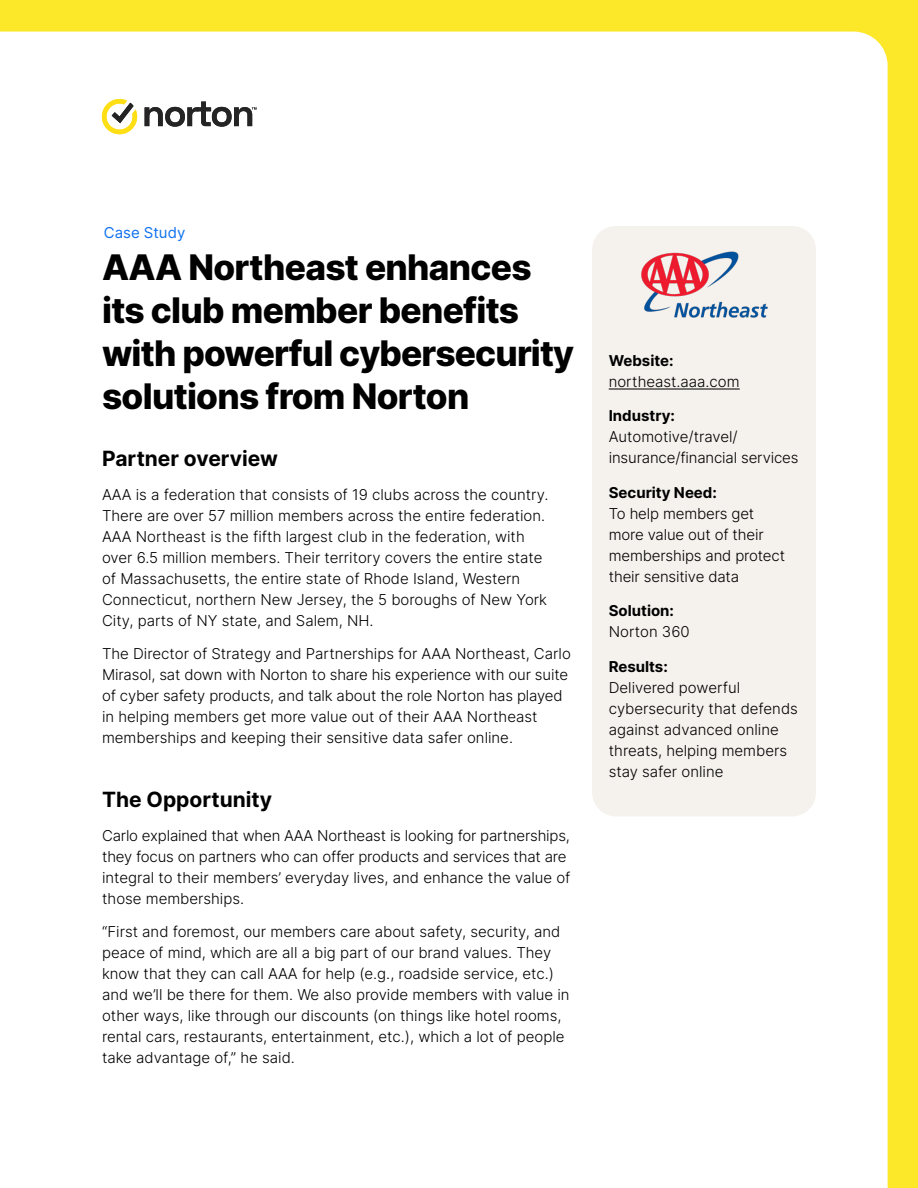
<style>
.page{position:relative;width:918px;height:1188px;background:#fce829}
.page>*{position:absolute;margin:0;border:0;box-sizing:border-box;transform-origin:0 0}
.t1{font:800 35.25px/42.9px "Inter";letter-spacing:-.02em;color:#000}
.t2{font:700 21px "Inter";color:#000}
.t3{font:300 15px/21px "Inter";color:#000}
.t4{font:700 15px "Inter";color:#000}
.t5{font:15px "Inter";color:#0f71f0}
</style>
<div class="page">
<div style="left:0;top:32px;width:888px;height:1156px;background:#fff"></div>
<div style="left:592px;top:226px;width:224px;height:590px;background:#f5f1ed;border-radius:24px"></div>
<hr style="left:609px;top:388px;width:131px;height:2px;background:#000">
<img style="left:641px;top:251px;width:127px;height:67px">
<svg style="left:102px;top:99px;width:35px;height:35px"></svg>
<svg style="left:145px;top:102px;width:111px;height:25px;background:#9f9f9f"></svg>
<p class="t5" style="left:104px;top:222px;width:83px">Case Study</p>
<h1 class="t1" style="left:102px;top:245px;width:474px">AAA Northeast enhances its club member benefits with powerful cybersecurity solutions from Norton</h1>
<h2 class="t2" style="left:102px;top:442px;width:178px">Partner overview</h2>
<p class="t3" style="left:102px;top:483px;width:448px">AAA is a federation that consists of 19 clubs across the country.<br>There are over 57 million members across the entire federation.<br>AAA Northeast is the fifth largest club in the federation, with over 6.5 million members. Their territory covers the entire state of Massachusetts, the entire state of Rhode Island, Western Connecticut, northern New Jersey, the 5 boroughs of New York City, parts of NY state, and Salem, NH.</p>
<p class="t3" style="left:102px;top:643px;width:470px">The Director of Strategy and Partnerships for AAA Northeast, Carlo Mirasol, sat down with Norton to share his experience with our suite of cyber safety products, and talk about the role Norton has played in helping members get more value out of their AAA Northeast memberships and keeping their sensitive data safer online.</p>
<h2 class="t2" style="left:102px;top:784px;width:172px">The Opportunity</h2>
<p class="t3" style="left:102px;top:824px;width:470px">Carlo explained that when AAA Northeast is looking for partnerships, they focus on partners who can offer products and services that are integral to their members’ everyday lives, and enhance the value of those memberships.</p>
<p class="t3" style="left:102px;top:921px;width:469px">“First and foremost, our members care about safety, security, and peace of mind, which are all a big part of our brand values. They know that they can call AAA for help (e.g., roadside service, etc.) and we’ll be there for them. We also provide members with value in other ways, like through our discounts (on things like hotel rooms, rental cars, restaurants, entertainment, etc.), which a lot of people take advantage of,” he said.</p>
<p class="t4" style="left:609px;top:349px;width:66px">Website:</p>
<p class="t3" style="left:609px;top:370px;width:132px">northeast.aaa.com</p>
<p class="t4" style="left:609px;top:404px;width:68px">Industry:</p>
<p class="t3" style="left:609px;top:426px;width:191px">Automotive/travel/ insurance/financial services</p>
<p class="t4" style="left:609px;top:481px;width:110px">Security Need:</p>
<p class="t3" style="left:609px;top:502px;width:178px">To help members get more value out of their memberships and protect their sensitive data</p>
<p class="t4" style="left:609px;top:599px;width:67px">Solution:</p>
<p class="t3" style="left:609px;top:621px;width:82px">Norton 360</p>
<p class="t4" style="left:609px;top:655px;width:61px">Results:</p>
<p class="t3" style="left:609px;top:676px;width:191px">Delivered powerful cybersecurity that defends against advanced online threats, helping members stay safer online</p>
</div>
